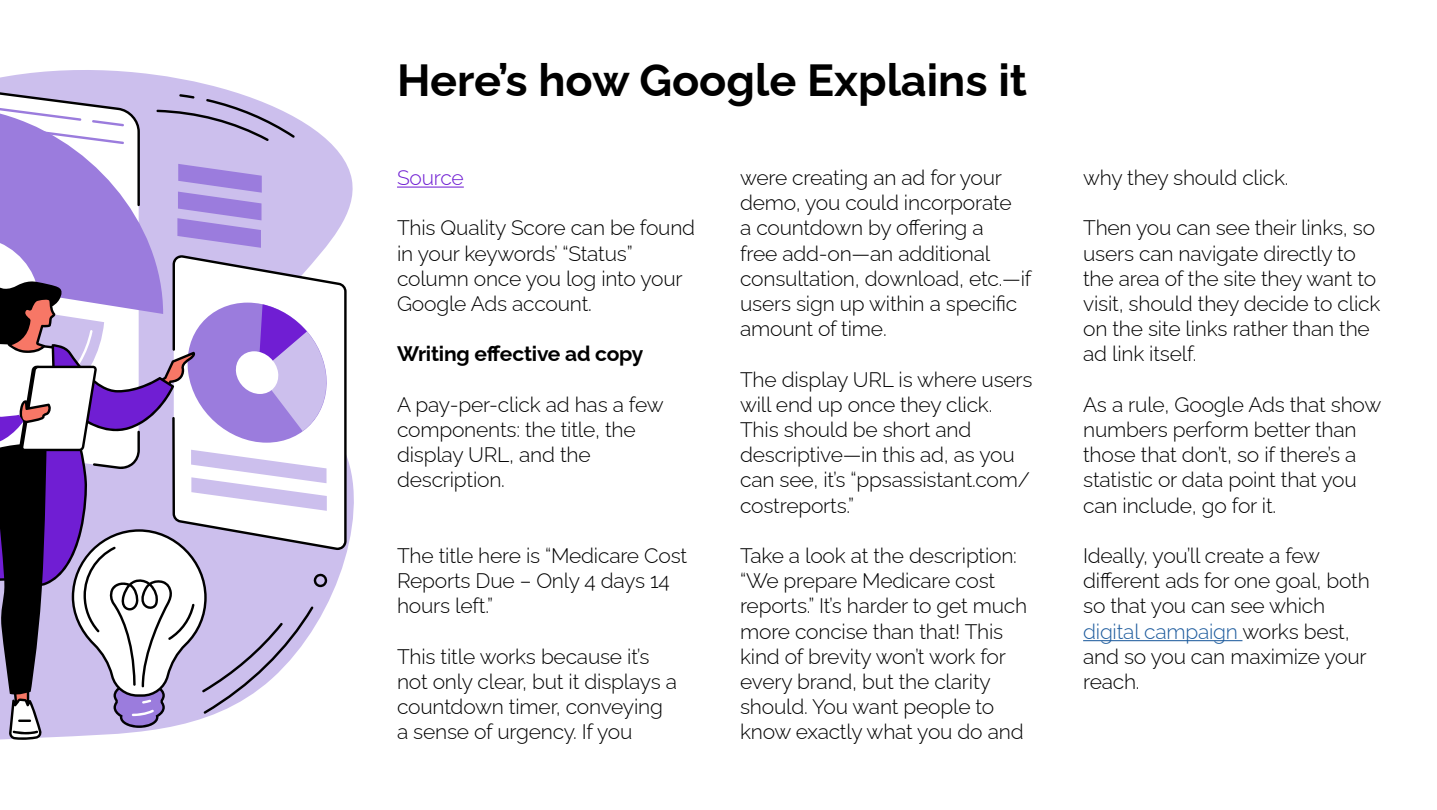
<style>
.page{position:relative;width:1437px;height:810px;background:#fff}
.page>*{position:absolute;margin:0;border:0;box-sizing:border-box;transform-origin:0 0}
.t1{font:700 45px "Raleway";color:#000}
.t2{font:300 21px/25.2px "Raleway";letter-spacing:-.01em;color:#000}
.t3{font:700 21px "Raleway";letter-spacing:-.01em;color:#000}
.t4{font:300 21px "Raleway";letter-spacing:-.01em;color:#701ed3}
.s1{color:#205d9e}
</style>
<div class="page">
<hr style="left:397px;top:187px;width:67px;height:1px;background:#701ed3">
<hr style="left:1083px;top:640px;width:159px;height:1px;background:#205d9e">
<svg style="left:331px;top:144px;width:23px;height:452px"></svg>
<svg style="left:331px;top:255px;width:15px;height:295px"></svg>
<svg style="left:0;top:70px;width:331px;height:670px"></svg>
<h1 class="t1" style="left:397px;top:61px;width:631px">Here’s how Google Explains it</h1>
<p class="t4" style="left:397px;top:169px;width:68px">Source</p>
<p class="t2" style="left:397px;top:217px;width:299px">This Quality Score can be found in your keywords’ “Status” column once you log into your<br>Google Ads account.</p>
<p class="t3" style="left:397px;top:337px;width:248px">Writing effective ad copy</p>
<p class="t2" style="left:397px;top:394px;width:268px">A pay-per-click ad has a few components: the title, the display URL, and the description.</p>
<p class="t2" style="left:397px;top:545px;width:292px">The title here is “Medicare Cost<br>Reports Due – Only 4 days 14 hours left.”</p>
<p class="t2" style="left:397px;top:646px;width:281px">This title works because it’s not only clear, but it displays a countdown timer, conveying a sense of urgency. If you</p>
<p class="t2" style="left:740px;top:167px;width:293px">were creating an ad for your demo, you could incorporate<br>a countdown by offering a<br>free add-on—an additional consultation, download, etc.—if users sign up within a specific amount of time.</p>
<p class="t2" style="left:740px;top:369px;width:294px">The display URL is where users will end up once they click.<br>This should be short and descriptive—in this ad, as you can see, it’s “ppsassistant.com/ costreports.”</p>
<p class="t2" style="left:740px;top:545px;width:289px">Take a look at the description: “We prepare Medicare cost reports.” It’s harder to get much more concise than that! This kind of brevity won’t work for every brand, but the clarity should. You want people to know exactly what you do and</p>
<p class="t2" style="left:1083px;top:167px;width:207px">why they should click.</p>
<p class="t2" style="left:1083px;top:217px;width:299px">Then you can see their links, so users can navigate directly to the area of the site they want to visit, should they decide to click on the site links rather than the ad link itself.</p>
<p class="t2" style="left:1083px;top:394px;width:300px">As a rule, Google Ads that show numbers perform better than those that don’t, so if there’s a statistic or data point that you can include, go for it.</p>
<p class="t2" style="left:1083px;top:545px;width:288px">Ideally, you’ll create a few different ads for one goal, both so that you can see which <span class="s1">digital campaign</span> works best, and so you can maximize your reach.</p>
</div>
